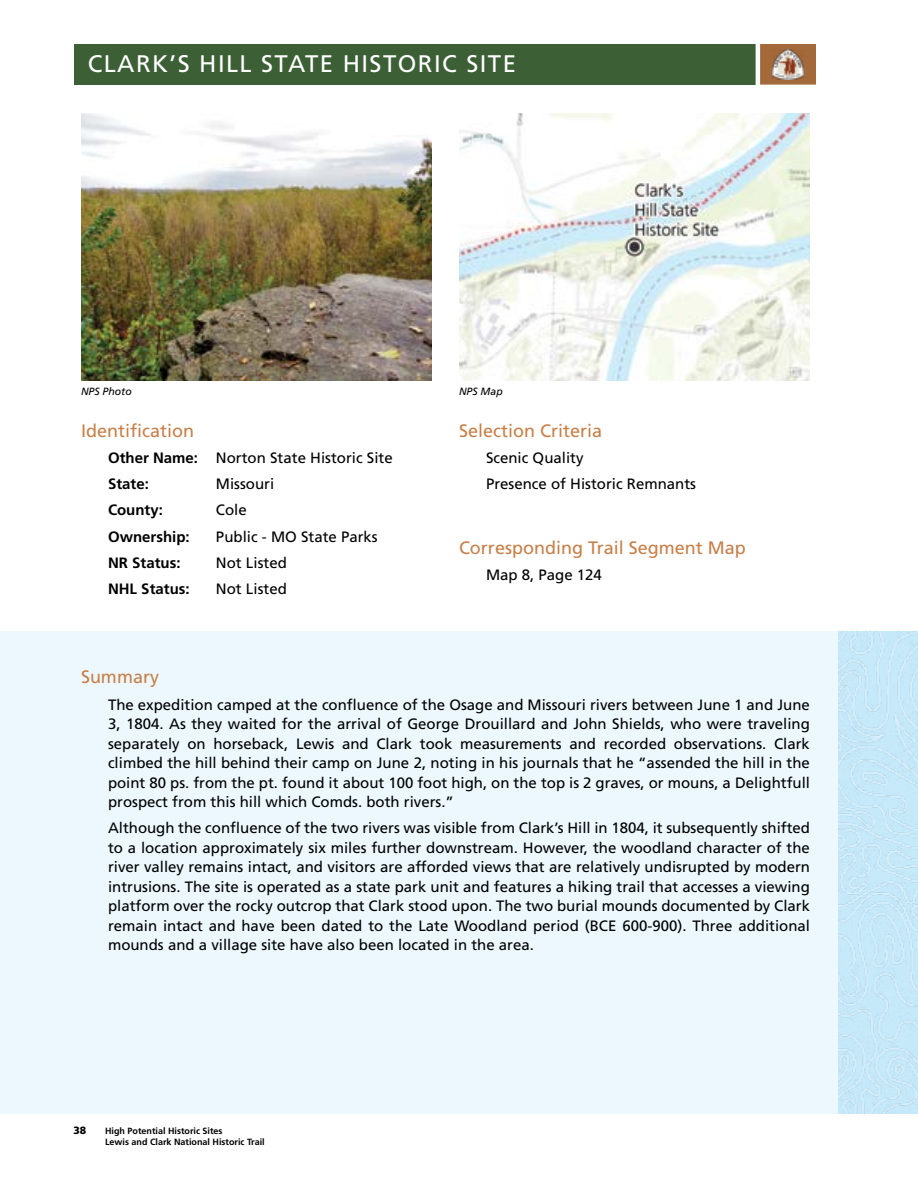
<style>
.page{position:relative;width:918px;height:1188px;background:#fff}
.page>*{position:absolute;margin:0;border:0;box-sizing:border-box;transform-origin:0 0}
.Site_Name{font:24px "Frutiger LT Std";letter-spacing:.06em;color:#fff}
.Site_Subhead{font:18px "Frutiger LT Std";color:#c78049}
.Site_Summary_Subhead{font:18px "Frutiger LT Std";color:#c78049}
.Site_Summary_Body_Copy{font:15px/19.5px "Frutiger LT Std";color:#000;text-align:justify}
.Site_Body_Copy{font:15px "Frutiger LT Std";color:#000}
.Site_Body_Copy-2{font:700 15px "Frutiger LT Std";color:#000}
.Image_Caption{font:italic 10.5px "Frutiger LT Std";color:#000}
.t1{font:900 10.5px "Frutiger LT Std";color:#000}
.t2{font:700 9px/10.8px "Frutiger LT Std";color:#000}
.s1{font-weight:700}
</style>
<div class="page">
<div style="left:0;top:631px;width:918px;height:482px;background:#ecf8fe"></div>
<img style="left:838px;top:631px;width:80px;height:483px">
<div style="left:74px;top:44px;width:743px;height:41px;background:#3c5f36"></div>
<img style="left:81px;top:113px;width:351px;height:267px">
<img style="left:459px;top:113px;width:351px;height:267px">
<svg style="left:755px;top:44px;width:62px;height:41px;background:#af7f58"></svg>
<img style="left:773px;top:50px;width:30px;height:29px">
<p class="Site_Name" style="left:88px;top:50px;width:430px">CLARK’S HILL STATE HISTORIC SITE</p>
<p class="Image_Caption" style="left:81px;top:385px;width:52px">NPS Photo</p>
<p class="Image_Caption" style="left:459px;top:385px;width:45px">NPS Map</p>
<p class="Site_Subhead" style="left:81px;top:420px;width:115px">Identification</p>
<p class="Site_Body_Copy" style="left:108px;top:449px;width:286px"><span class="s1">Other Name:</span> Norton State Historic Site</p>
<p class="Site_Body_Copy-2" style="left:108px;top:475px;width:42px">State:</p>
<p class="Site_Body_Copy" style="left:216px;top:475px;width:60px">Missouri</p>
<p class="Site_Body_Copy-2" style="left:108px;top:501px;width:57px">County:</p>
<p class="Site_Body_Copy" style="left:216px;top:501px;width:32px">Cole</p>
<p class="Site_Body_Copy-2" style="left:108px;top:527px;width:83px">Ownership:</p>
<p class="Site_Body_Copy" style="left:216px;top:527px;width:163px">Public - MO State Parks</p>
<p class="Site_Body_Copy-2" style="left:108px;top:554px;width:74px">NR Status:</p>
<p class="Site_Body_Copy" style="left:216px;top:554px;width:72px">Not Listed</p>
<p class="Site_Body_Copy-2" style="left:108px;top:580px;width:83px">NHL Status:</p>
<p class="Site_Body_Copy" style="left:216px;top:580px;width:72px">Not Listed</p>
<p class="Site_Subhead" style="left:459px;top:420px;width:145px">Selection Criteria</p>
<p class="Site_Body_Copy" style="left:486px;top:449px;width:99px">Scenic Quality</p>
<p class="Site_Body_Copy" style="left:486px;top:475px;width:212px">Presence of Historic Remnants</p>
<p class="Site_Subhead" style="left:459px;top:537px;width:288px">Corresponding Trail Segment Map</p>
<p class="Site_Body_Copy" style="left:486px;top:566px;width:117px">Map 8, Page 124</p>
<p class="Site_Summary_Subhead" style="left:81px;top:667px;width:80px">Summary</p>
<p class="Site_Summary_Body_Copy" style="left:108px;top:695px;width:704px">The expedition camped at the confluence of the Osage and Missouri rivers between June 1 and June 3, 1804. As they waited for the arrival of George Drouillard and John Shields, who were traveling separately on horseback, Lewis and Clark took measurements and recorded observations. Clark climbed the hill behind their camp on June 2, noting in his journals that he “assended the hill in the point 80 ps. from the pt. found it about 100 foot high, on the top is 2 graves, or mouns, a Delightfull prospect from this hill which Comds. both rivers.”</p>
<p class="Site_Summary_Body_Copy" style="left:108px;top:819px;width:704px">Although the confluence of the two rivers was visible from Clark’s Hill in 1804, it subsequently shifted to a location approximately six miles further downstream. However, the woodland character of the river valley remains intact, and visitors are afforded views that are relatively undisrupted by modern intrusions. The site is operated as a state park unit and features a hiking trail that accesses a viewing platform over the rocky outcrop that Clark stood upon. The two burial mounds documented by Clark remain intact and have been dated to the Late Woodland period (BCE 600-900). Three additional mounds and a village site have also been located in the area.</p>
<p class="t1" style="left:73px;top:1124px;width:14px">38</p>
<p class="t2" style="left:105px;top:1125px;width:161px">High Potential Historic Sites<br>Lewis and Clark National Historic Trail</p>
</div>
